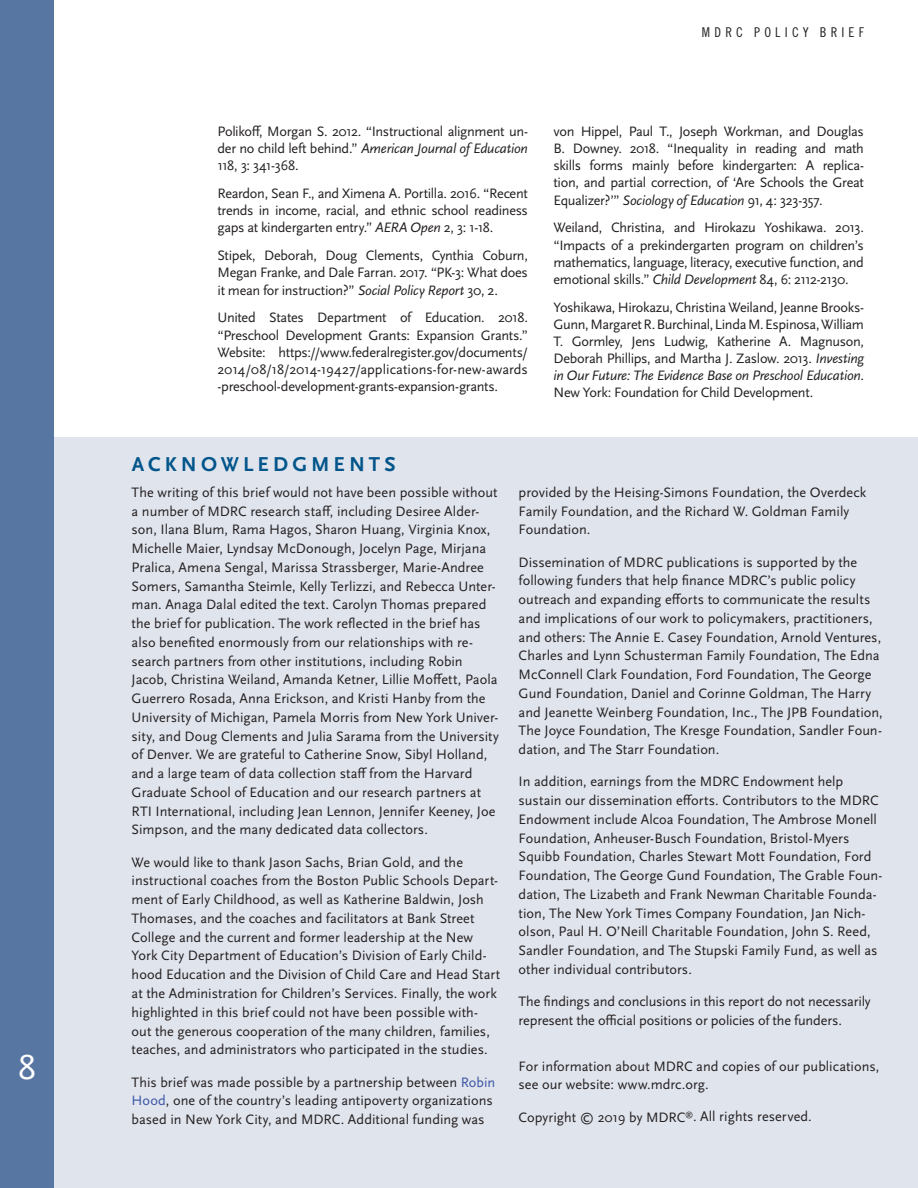
<style>
.page{position:relative;width:918px;height:1188px;background:#fff}
.page>*{position:absolute;margin:0;border:0;box-sizing:border-box;transform-origin:0 0}
.t1{font:36px "Scala Sans OT";color:#fff}
.Policy_Brief_-_Subhe{font:700 21px "Scala Sans OT";letter-spacing:.195em;color:#01558a}
.Policy_Brief_-_Ackn{font:14.25px/18.8px "Scala Sans OT";color:#231f20}
.Policy_Brief_-_Ref_T{font:14.25px/17.1px "Scala Sans OT";letter-spacing:-.02em;color:#231f20;text-align:justify}
.t2{font:13.5px "Trade Gothic LT Std Cn 18";letter-spacing:.31em;color:#231f20}
.s1{font-style:italic}
.s2{color:#3a54a4}
</style>
<div class="page">
<div style="left:0;top:0;width:54px;height:1188px;background:#5876a2"></div>
<div style="left:54px;top:438px;width:864px;height:750px;background:#e0e4ed"></div>
<h1 class="t1" style="left:18px;top:1048px;width:19px">8</h1>
<p class="t2" style="left:702px;top:24px;width:164px">MDRC POLICY BRIEF</p>
<p class="Policy_Brief_-_Ref_T" style="left:218px;top:123px;width:312px">Polikoff, Morgan S. 2012. “Instructional alignment un&shy;der no child left behind.” <span class="s1">American Journal of Education </span>118, 3: 341-368.</p>
<p class="Policy_Brief_-_Ref_T" style="left:218px;top:185px;width:312px">Reardon, Sean F., and Ximena A. Portilla. 2016. “Recent trends in income, racial, and ethnic school readiness gaps at kindergarten entry.” <span class="s1">AERA Open</span> 2, 3: 1-18.</p>
<p class="Policy_Brief_-_Ref_T" style="left:218px;top:247px;width:312px">Stipek, Deborah, Doug Clements, Cynthia Coburn, Megan Franke, and Dale Farran. 2017. “PK-3: What does it mean for instruction?” <span class="s1">Social Policy Report</span> 30, 2.</p>
<p class="Policy_Brief_-_Ref_T" style="left:218px;top:310px;width:312px">United States Department of Education. 2018. “Preschool Development Grants: Expansion Grants.” Website:</p>
<p class="Policy_Brief_-_Ackn" style="left:218px;top:344px;width:312px;line-height:17.1px;text-align:justify;text-indent:61px">https://www.federalregister.gov/documents/ 2014/08/18/2014-19427/applications-for-new-awards -preschool-development-grants-expansion-grants.</p>
<p class="Policy_Brief_-_Ref_T" style="left:554px;top:123px;width:312px">von Hippel, Paul T., Joseph Workman, and Douglas B. Downey. 2018. “Inequality in reading and math skills forms mainly before kindergarten: A replica&shy;tion, and partial correction, of ‘Are Schools the Great Equalizer?’” <span class="s1">Sociology of Education</span> 91, 4: 323-357.</p>
<p class="Policy_Brief_-_Ref_T" style="left:554px;top:220px;width:312px">Weiland, Christina, and Hirokazu Yoshikawa. 2013. “Impacts of a prekindergarten program on children’s mathematics, language, literacy, executive function, and emotional skills.” <span class="s1">Child Development</span> 84, 6: 2112-2130.</p>
<p class="Policy_Brief_-_Ref_T" style="left:554px;top:299px;width:312px">Yoshikawa, Hirokazu, Christina Weiland, Jeanne Brooks-Gunn, Margaret R. Burchinal, Linda M. Espinosa, William T. Gormley, Jens Ludwig, Katherine A. Magnuson, Deborah Phillips, and Martha J. Zaslow. 2013. <span class="s1">Investing in Our Future: The Evidence Base on Preschool Education</span>.<br>New York: Foundation for Child Development.</p>
<p class="Policy_Brief_-_Subhe" style="left:132px;top:453px;width:266px">ACKNOWLEDGMENTS</p>
<p class="Policy_Brief_-_Ackn" style="left:132px;top:483px;width:369px">The writing of this brief would not have been possible without a number of MDRC research staff, including Desiree Alder&shy;son, Ilana Blum, Rama Hagos, Sharon Huang, Virginia Knox, Michelle Maier, Lyndsay McDonough, Jocelyn Page, Mirjana Pralica, Amena Sengal, Marissa Strassberger, Marie-Andree Somers, Samantha Steimle, Kelly Terlizzi, and Rebecca Unter&shy;man. Anaga Dalal edited the text. Carolyn Thomas prepared the brief for publication. The work reflected in the brief has also benefited enormously from our relationships with re&shy;search partners from other institutions, including Robin Jacob, Christina Weiland, Amanda Ketner, Lillie Moffett, Paola Guerrero Rosada, Anna Erickson, and Kristi Hanby from the University of Michigan, Pamela Morris from New York Univer&shy;sity, and Doug Clements and Julia Sarama from the University of Denver. We are grateful to Catherine Snow, Sibyl Holland, and a large team of data collection staff from the Harvard Graduate School of Education and our research partners at RTI International, including Jean Lennon, Jennifer Keeney, Joe Simpson, and the many dedicated data collectors.</p>
<p class="Policy_Brief_-_Ackn" style="left:132px;top:853px;width:370px">We would like to thank Jason Sachs, Brian Gold, and the instructional coaches from the Boston Public Schools Depart&shy;ment of Early Childhood, as well as Katherine Baldwin, Josh Thomases, and the coaches and facilitators at Bank Street College and the current and former leadership at the New York City Department of Education’s Division of Early Child&shy;hood Education and the Division of Child Care and Head Start at the Administration for Children’s Services. Finally, the work highlighted in this brief could not have been possible with&shy;out the generous cooperation of the many children, families, teaches, and administrators who participated in the studies.</p>
<p class="Policy_Brief_-_Ackn" style="left:132px;top:1073px;width:365px">This brief was made possible by a partnership between <span class="s2">Robin<br>Hood</span>, one of the country’s leading antipoverty organizations based in New York City, and MDRC. Additional funding was</p>
<p class="Policy_Brief_-_Ackn" style="left:519px;top:483px;width:349px">provided by the Heising-Simons Foundation, the Overdeck<br>Family Foundation, and the Richard W. Goldman Family<br>Foundation.</p>
<p class="Policy_Brief_-_Ackn" style="left:519px;top:553px;width:366px">Dissemination of MDRC publications is supported by the following funders that help finance MDRC’s public policy outreach and expanding efforts to communicate the results and implications of our work to policymakers, practitioners, and others: The Annie E. Casey Foundation, Arnold Ventures, Charles and Lynn Schusterman Family Foundation, The Edna McConnell Clark Foundation, Ford Foundation, The George Gund Foundation, Daniel and Corinne Goldman, The Harry and Jeanette Weinberg Foundation, Inc., The JPB Foundation, The Joyce Foundation, The Kresge Foundation, Sandler Foun&shy;dation, and The Starr Foundation.</p>
<p class="Policy_Brief_-_Ackn" style="left:519px;top:773px;width:365px">In addition, earnings from the MDRC Endowment help sustain our dissemination efforts. Contributors to the MDRC Endowment include Alcoa Foundation, The Ambrose Monell Foundation, Anheuser-Busch Foundation, Bristol-Myers Squibb Foundation, Charles Stewart Mott Foundation, Ford Foundation, The George Gund Foundation, The Grable Foun&shy;dation, The Lizabeth and Frank Newman Charitable Founda&shy;tion, The New York Times Company Foundation, Jan Nich&shy;olson, Paul H. O’Neill Charitable Foundation, John S. Reed, Sandler Foundation, and The Stupski Family Fund, as well as other individual contributors.</p>
<p class="Policy_Brief_-_Ackn" style="left:519px;top:992px;width:354px">The findings and conclusions in this report do not necessarily represent the official positions or policies of the funders.</p>
<p class="Policy_Brief_-_Ackn" style="left:519px;top:1057px;width:362px">For information about MDRC and copies of our publications, see our website: www.mdrc.org.</p>
<p class="Policy_Brief_-_Ackn" style="left:519px;top:1108px;width:295px">Copyright © 2019 by MDRC<sup>®</sup>. All rights reserved.</p>
</div>
